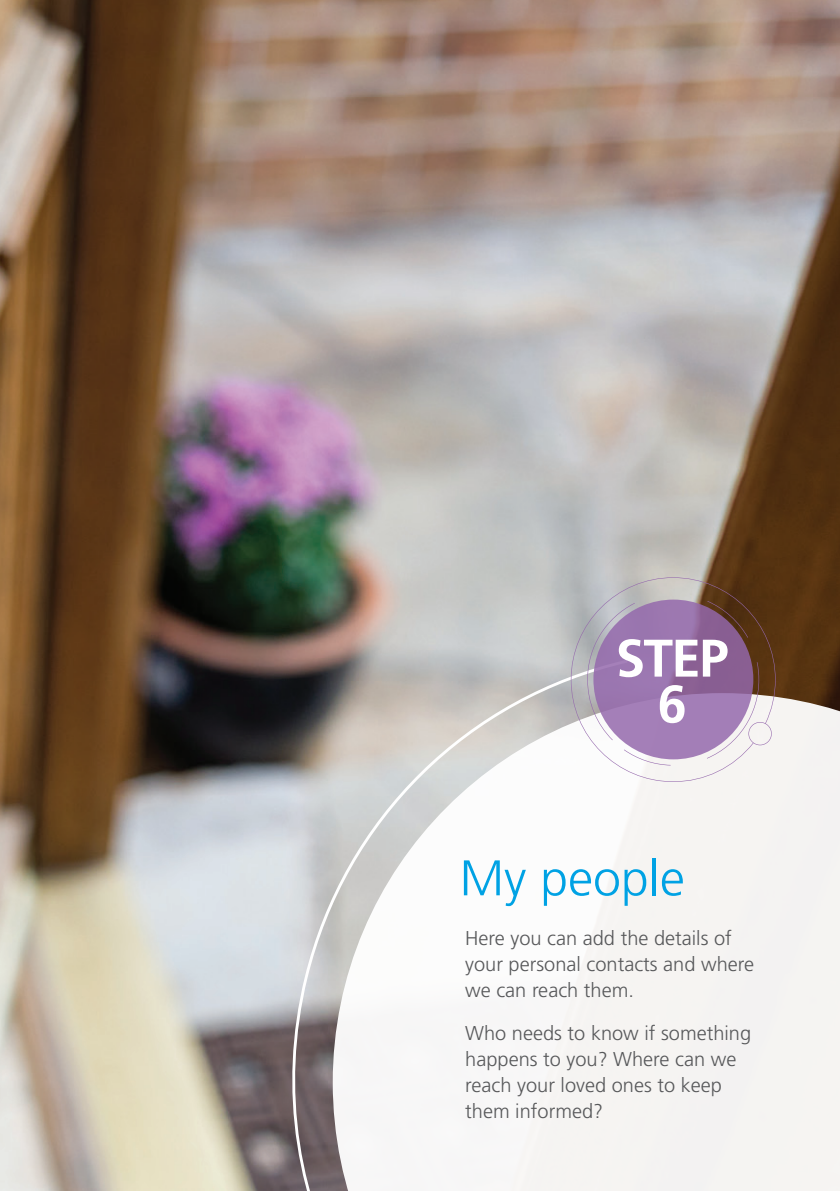
<style>
.page{position:relative;width:840px;height:1191px;background:#fff}
.page>*{position:absolute;margin:0;border:0;box-sizing:border-box;transform-origin:0 0}
.t1{font:700 52.8px "Frutiger LT Std";color:#fff}
.t2{font:300 50px "Frutiger LT Std";color:#00a2e4}
.t3{font:300 20px/26px "Frutiger LT Std";color:#57585a}
</style>
<div class="page">
<img style="left:0;top:0;width:839px;height:1191px">
<div style="left:627px;top:693px;width:212px;height:498px;background:#f5f4f2"></div>
<svg style="left:277px;top:660px;width:350px;height:531px;fill:#f7f6f5"></svg>
<svg style="left:570px;top:577px;width:205px;height:205px"></svg>
<svg style="left:706px;top:662px;width:65px;height:96px"></svg>
<p class="t1" style="left:615px;top:627px;width:114px">STEP</p>
<p class="t1" style="left:657px;top:673px;width:31px">6</p>
<p class="t2" style="left:459px;top:849px;width:227px">My people</p>
<p class="t3" style="left:465px;top:925px;width:290px">Here you can add the details of your personal contacts and where we can reach them.</p>
<p class="t3" style="left:465px;top:1020px;width:287px">Who needs to know if something happens to you? Where can we reach your loved ones to keep them informed?</p>
</div>
